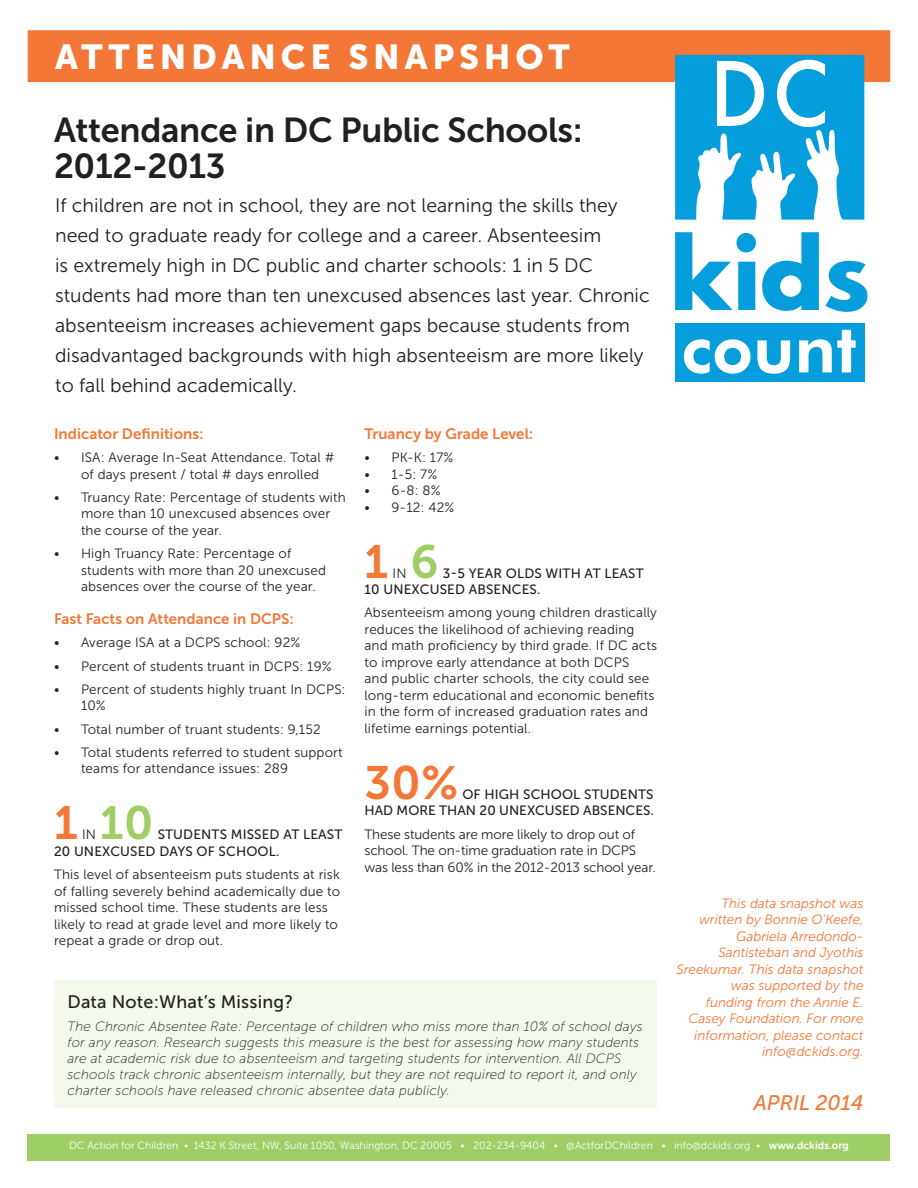
<style>
.page{position:relative;width:918px;height:1188px;background:#fff}
.page>*{position:absolute;margin:0;border:0;box-sizing:border-box;transform-origin:0 0}
.t1{font:46.5px "Museo Sans 700";color:#f37736}
.t2{font:46.5px "Museo Sans 700";color:#9fce66}
.t3{font:34.5px/36px "Museo Sans 700";letter-spacing:-.01em;color:#231f20}
.t4{font:34.5px "Museo Sans 900";letter-spacing:.14em;color:#fff}
.t5{font:italic 21px "Museo Sans 500";color:#f37736}
.t6{font:19.5px/30px "Museo Sans 300";color:#231f20}
.t7{font:18px "Museo Sans 500";letter-spacing:.01em;color:#231f20}
.t8{font:15px "Museo Sans 700";letter-spacing:.005em;color:#f37736}
.t9{font:13.5px/16.5px "Museo Sans 300";letter-spacing:.01em;color:#231f20}
.t10{font:italic 13.5px/16.2px "Museo Sans 100";letter-spacing:.01em;color:#231f20}
.t11{font:italic 13.5px/16.5px "Museo Sans 300";color:#f37736;text-align:right}
.t12{font:13.5px/16.5px "Museo Sans 500";letter-spacing:.01em;color:#231f20}
.t13{font:13.5px/16.5px "Museo Sans 300";letter-spacing:-.01em;color:#231f20}
.t14{font:10.5px "Museo Sans 300";color:#fff}
.s1{font-family:"Museo Sans 700"}
</style>
<div class="page">
<div style="left:54px;top:981px;width:603px;height:127px;background:#f4f9ed"></div>
<div style="left:28px;top:30px;width:862px;height:52px;background:#f37736"></div>
<div style="left:28px;top:1134px;width:862px;height:27px;background:#9fce66"></div>
<div style="left:675px;top:323px;width:189px;height:58px;background:#069ddc"></div>
<svg style="left:675px;top:55px;width:189px;height:165px"></svg>
<svg style="left:675px;top:232px;width:81px;height:78px"></svg>
<svg style="left:825px;top:261px;width:42px;height:51px"></svg>
<svg style="left:762px;top:232px;width:57px;height:79px"></svg>
<svg style="left:684px;top:339px;width:67px;height:35px"></svg>
<svg style="left:757px;top:340px;width:33px;height:34px"></svg>
<svg style="left:799px;top:330px;width:57px;height:42px"></svg>
<h2 class="t4" style="left:55px;top:38px;width:516px">ATTENDANCE SNAPSHOT</h2>
<h2 class="t3" style="left:54px;top:112px;width:530px">Attendance in DC Public Schools:<br>2012-2013</h2>
<p class="t6" style="left:55px;top:191px;width:596px">If children are not in school, they are not learning the skills they need to graduate ready for college and a career. Absenteesim<br>is extremely high in DC public and charter schools: 1 in 5 DC students had more than ten unexcused absences last year. Chronic absenteeism increases achievement gaps because students from disadvantaged backgrounds with high absenteeism are more likely to fall behind academically.</p>
<p class="t8" style="left:54px;top:425px;width:151px">Indicator Definitions:</p>
<p class="t9" style="left:81px;top:449px;width:255px;text-indent:-27px">• ISA: Average In-Seat Attendance. Total # of days present / total # days enrolled</p>
<p class="t9" style="left:81px;top:489px;width:266px;text-indent:-27px">• Truancy Rate: Percentage of students with more than 10 unexcused absences over the course of the year.</p>
<p class="t9" style="left:81px;top:545px;width:246px;text-indent:-27px">• High Truancy Rate: Percentage of students with more than 20 unexcused absences over the course of the year.</p>
<p class="t8" style="left:54px;top:611px;width:241px">Fast Facts on Attendance in DCPS:</p>
<p class="t9" style="left:54px;top:635px;width:248px">• Average ISA at a DCPS school: 92%</p>
<p class="t9" style="left:54px;top:658px;width:279px">• Percent of students truant in DCPS: 19%</p>
<p class="t9" style="left:81px;top:681px;width:266px;text-indent:-27px">• Percent of students highly truant In DCPS:<br>10%</p>
<p class="t9" style="left:54px;top:721px;width:268px">• Total number of truant students: 9,152</p>
<p class="t9" style="left:81px;top:744px;width:263px;text-indent:-27px">• Total students referred to student support teams for attendance issues: 289</p>
<h1 class="t1" style="left:54px;top:797px;width:25px">1</h1>
<h1 class="t2" style="left:100px;top:797px;width:55px">10</h1>
<p class="t12" style="left:54px;top:827px;width:290px;text-indent:104px">STUDENTS MISSED AT LEAST<br>20 UNEXCUSED DAYS OF SCHOOL.</p>
<p class="t9" style="left:54px;top:866px;width:288px">This level of absenteeism puts students at risk of falling severely behind academically due to missed school time. These students are less likely to read at grade level and more likely to repeat a grade or drop out.</p>
<p class="t9" style="left:82px;top:827px;width:15px">IN</p>
<p class="t8" style="left:364px;top:425px;width:170px">Truancy by Grade Level:</p>
<p class="t9" style="left:364px;top:449px;width:90px">• PK-K: 17%</p>
<p class="t9" style="left:364px;top:466px;width:74px">• 1-5: 7%</p>
<p class="t9" style="left:364px;top:482px;width:78px">• 6-8: 8%</p>
<p class="t9" style="left:364px;top:499px;width:91px">• 9-12: 42%</p>
<h1 class="t1" style="left:364px;top:536px;width:25px">1</h1>
<h1 class="t2" style="left:410px;top:536px;width:30px">6</h1>
<p class="t12" style="left:365px;top:565px;width:281px;text-indent:78px">3-5 YEAR OLDS WITH AT LEAST<br>10 UNEXCUSED ABSENCES.</p>
<p class="t9" style="left:364px;top:604px;width:294px">Absenteeism among young children drastically reduces the likelihood of achieving reading and math proficiency by third grade. If DC acts to improve early attendance at both DCPS<br>and public charter schools, the city could see long-term educational and economic benefits in the form of increased graduation rates and lifetime earnings potential.</p>
<h1 class="t1" style="left:364px;top:757px;width:95px">30%</h1>
<p class="t9" style="left:393px;top:565px;width:15px">IN</p>
<p class="t12" style="left:364px;top:786px;width:291px;text-align:right">OF HIGH SCHOOL STUDENTS<br>HAD MORE THAN 20 UNEXCUSED ABSENCES.</p>
<p class="t13" style="left:364px;top:826px;width:293px">These students are more likely to drop out of school. The on-time graduation rate in DCPS was less than 60% in the 2012-2013 school year.</p>
<h3 class="t7" style="left:68px;top:992px;width:227px">Data Note:What’s Missing?</h3>
<p class="t10" style="left:68px;top:1018px;width:577px">The Chronic Absentee Rate: Percentage of children who miss more than 10% of school days for any reason. Research suggests this measure is the best for assessing how many students are at academic risk due to absenteeism and targeting students for intervention. All DCPS schools track chronic absenteeism internally, but they are not required to report it, and only charter schools have released chronic absentee data publicly.</p>
<p class="t11" style="left:677px;top:895px;width:188px">This data snapshot was written by Bonnie O’Keefe,<br>Gabriela Arredondo-<br>Santisteban and Jyothis<br>Sreekumar. This data snapshot was supported by the<br>funding from the Annie E.<br>Casey Foundation. For more information, please contact info@dckids.org.</p>
<h3 class="t5" style="left:754px;top:1092px;width:111px">APRIL 2014</h3>
<p class="t14" style="left:69px;top:1140px;width:781px">DC Action for Children • 1432 K Street, NW, Suite 1050, Washington, DC 20005 • 202-234-9404 • @ActforDChildren • info@dckids.org • <span class="s1">www.dckids.org</span></p>
</div>
